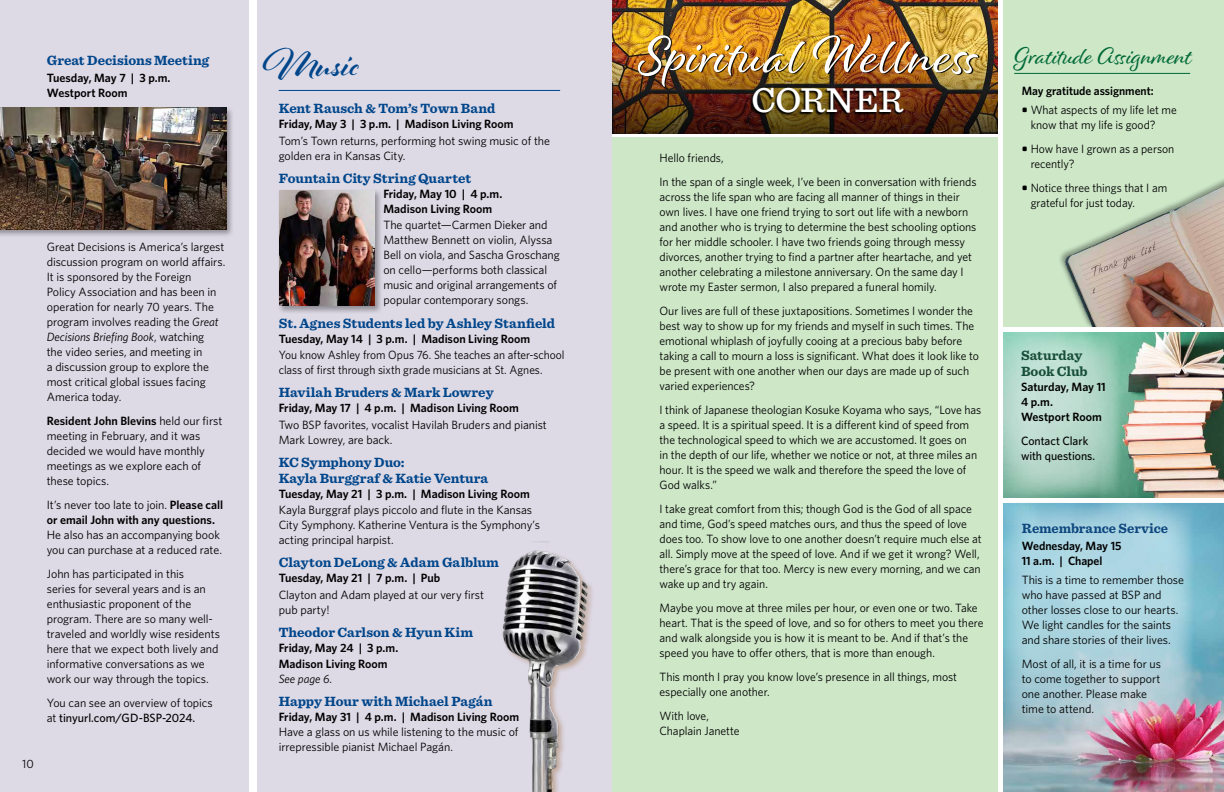
<style>
.page{position:relative;width:1224px;height:792px;background:#fff}
.page>*{position:absolute;margin:0;border:0;box-sizing:border-box;transform-origin:0 0}
.t1{font:55px "Alisha";letter-spacing:.025em;color:#fff}
.t2{font:700 42px "Al Fresco";letter-spacing:-.005em;color:#00468b}
.t3{font:500 36px "Sentinel";letter-spacing:-.005em;color:#fff}
.t4{font:25px "Alisha";color:#006937}
.t5{font:700 14px/16px "Sentinel";color:#00468b}
.t6{font:700 14px "Sentinel";color:#0d477e}
.t7{font:700 14px/16px "Sentinel";color:#174e39}
.t8{font:12px/15px "Whitney";letter-spacing:-.005em;color:#000}
.t9{font:600 12px/15px "Whitney";letter-spacing:-.005em;color:#000}
.t10{font:12px/15px "Whitney";letter-spacing:-.005em;color:#000;scale:.96 1}
.t11{font:500 12px/15px "Whitney";letter-spacing:-.005em;color:#000}
.t12{font:italic 12px "Whitney";letter-spacing:-.005em;color:#000}
.s1{font-style:italic}
.s2{font-weight:600}
.s3{font-weight:400}
.s4{font-weight:500}
.s5{font-weight:900}
</style>
<div class="page">
<div style="left:258px;top:0;width:354px;height:792px;background:#ddd9e5"></div>
<div style="left:0;top:0;width:248px;height:792px;background:#ddd9e5"></div>
<img style="left:502px;top:541px;width:90px;height:251px">
<div style="left:1004px;top:0;width:220px;height:326px;background:#cde7c7"></div>
<img style="left:612px;top:0;width:386px;height:47px">
<div style="left:612px;top:138px;width:386px;height:654px;background:#cde7c7"></div>
<img style="left:612px;top:47px;width:386px;height:87px">
<div style="left:1058px;top:173px;width:166px;height:155px;background:#000;opacity:.35"></div>
<img style="left:1060px;top:174px;width:164px;height:152px">
<hr style="left:1014px;top:73px;width:176px;height:1px;background:#006937">
<hr style="left:279px;top:90px;width:281px;height:1px;background:#00468b">
<div style="left:639px;top:34px;width:340px;height:53px;background:#000;opacity:.96"></div>
<svg style="left:750px;top:88px;width:154px;height:27px;background:#452a0e"></svg>
<div style="left:277px;top:188px;width:106px;height:126px;background:#000;opacity:.35"></div>
<img style="left:279px;top:190px;width:95px;height:116px">
<div style="left:0;top:106px;width:234px;height:132px;background:#000;opacity:.35"></div>
<img style="left:0;top:108px;width:226px;height:122px">
<img style="left:1004px;top:503px;width:220px;height:289px">
<svg style="left:1004px;top:504px;width:190px;height:225px;background:#a7cad8"></svg>
<img style="left:1004px;top:333px;width:220px;height:164px">
<svg style="left:1005px;top:335px;width:115px;height:160px;background:#aad2c3"></svg>
<p class="t5" style="left:47px;top:52px;width:164px">Great Decisions Meeting</p>
<p class="t9" style="left:47px;top:70px;width:125px">Tuesday, May 7 | 3 p.m.<br>Westport Room</p>
<p class="t8" style="left:22px;top:756px;width:13px">10</p>
<p class="t8" style="left:47px;top:239px;width:180px">Great Decisions is America’s largest discussion program on world affairs.<br>It is sponsored by the Foreign<br>Policy Association and has been in operation for nearly 70 years. The program involves reading the <span class="s1">Great<br>Decisions Briefing Book</span>, watching<br>the video series, and meeting in<br>a discussion group to explore the most critical global issues facing<br>America today.</p>
<p class="t8" style="left:47px;top:413px;width:177px"><span class="s2">Resident John Blevins</span> held our first meeting in February, and it was decided we would have monthly meetings as we explore each of these topics.</p>
<p class="t9" style="left:47px;top:497px;width:178px"><span class="s3">It’s never too late to join.</span> Please call or email John with any questions.</p>
<p class="t8" style="left:47px;top:527px;width:177px">He also has an accompanying book you can purchase at a reduced rate.</p>
<p class="t8" style="left:47px;top:566px;width:175px">John has participated in this<br>series for several years and is an enthusiastic proponent of the program. There are so many well&shy;traveled and worldly wise residents here that we expect both lively and informative conversations as we work our way through the topics.</p>
<p class="t8" style="left:47px;top:695px;width:168px">You can see an overview of topics at <span class="s4">tinyurl.com/GD-BSP-2024.</span></p>
<h2 class="t2" style="left:263px;top:36px;width:98px">Music</h2>
<p class="t5" style="left:279px;top:100px;width:218px">Kent Rausch &amp; Tom’s Town Band</p>
<p class="t9" style="left:279px;top:116px;width:236px">Friday, May 3 | 3 p.m. | Madison Living Room</p>
<p class="t8" style="left:279px;top:133px;width:273px">Tom’s Town returns, performing hot swing music of the golden era in Kansas City.</p>
<p class="t5" style="left:279px;top:170px;width:194px">Fountain City String Quartet</p>
<p class="t9" style="left:383px;top:186px;width:120px">Friday, May 10 | 4 p.m.<br>Madison Living Room</p>
<p class="t8" style="left:383px;top:217px;width:178px">The quartet—Carmen Dieker and Matthew Bennett on violin, Alyssa Bell on viola, and Sascha Groschang on cello—performs both classical music and original arrangements of popular contemporary songs.</p>
<p class="t5" style="left:279px;top:314px;width:278px">St. Agnes Students led by Ashley Stanfield</p>
<p class="t9" style="left:279px;top:331px;width:253px">Tuesday, May 14 | 3 p.m. | Madison Living Room</p>
<p class="t10" style="left:279px;top:347px;width:299px">You know Ashley from Opus 76. She teaches an after-school class of first through sixth grade musicians at St. Agnes.</p>
<p class="t5" style="left:279px;top:384px;width:216px">Havilah Bruders &amp; Mark Lowrey</p>
<p class="t9" style="left:279px;top:400px;width:242px">Friday, May 17 | 4 p.m. | Madison Living Room</p>
<p class="t8" style="left:279px;top:417px;width:270px">Two BSP favorites, vocalist Havilah Bruders and pianist<br>Mark Lowrey, are back.</p>
<p class="t5" style="left:279px;top:454px;width:211px">KC Symphony Duo:<br>Kayla Burggraf &amp; Katie Ventura</p>
<p class="t9" style="left:279px;top:486px;width:253px">Tuesday, May 21 | 3 p.m. | Madison Living Room</p>
<p class="t8" style="left:279px;top:502px;width:263px">Kayla Burggraf plays piccolo and flute in the Kansas<br>City Symphony. Katherine Ventura is the Symphony’s acting principal harpist.</p>
<p class="t5" style="left:279px;top:554px;width:222px">Clayton DeLong &amp; Adam Galblum</p>
<p class="t9" style="left:279px;top:571px;width:163px">Tuesday, May 21 | 7 p.m. | Pub</p>
<p class="t8" style="left:279px;top:587px;width:207px">Clayton and Adam played at our very first pub party!</p>
<p class="t5" style="left:279px;top:624px;width:196px">Theodor Carlson &amp; Hyun Kim</p>
<p class="t9" style="left:279px;top:640px;width:121px;line-height:16px">Friday, May 24 | 3 p.m.<br>Madison Living Room</p>
<p class="t12" style="left:279px;top:671px;width:55px">See page 6.</p>
<p class="t5" style="left:279px;top:693px;width:215px">Happy Hour with Michael Pagán</p>
<p class="t9" style="left:279px;top:709px;width:242px">Friday, May 31 | 4 p.m. | Madison Living Room</p>
<p class="t8" style="left:279px;top:724px;width:241px">Have a glass on us while listening to the music of irrepressible pianist Michael Pagán.</p>
<h1 class="t1" style="left:637px;top:22px;width:344px">Spiritual Wellness</h1>
<h3 class="t3" style="left:751px;top:72px;width:153px">CORNER</h3>
<p class="t8" style="left:660px;top:146px;width:319px;line-height:24px">Hello friends,<br>In the span of a single week, I’ve been in conversation with friends</p>
<p class="t8" style="left:660px;top:189px;width:318px">across the life span who are facing all manner of things in their own lives. I have one friend trying to sort out life with a newborn and another who is trying to determine the best schooling options for her middle schooler. I have two friends going through messy divorces, another trying to find a partner after heartache, and yet another celebrating a milestone anniversary. On the same day I wrote my Easter sermon, I also prepared a funeral homily.</p>
<p class="t8" style="left:660px;top:303px;width:321px">Our lives are full of these juxtapositions. Sometimes I wonder the best way to show up for my friends and myself in such times. The emotional whiplash of joyfully cooing at a precious baby before taking a call to mourn a loss is significant. What does it look like to be present with one another when our days are made up of such varied experiences?</p>
<p class="t8" style="left:660px;top:402px;width:323px">I think of Japanese theologian Kosuke Koyama who says, “Love has a speed. It is a spiritual speed. It is a different kind of speed from the technological speed to which we are accustomed. It goes on<br>in the depth of our life, whether we notice or not, at three miles an hour. It is the speed we walk and therefore the speed the love of God walks.”</p>
<p class="t8" style="left:660px;top:501px;width:324px">I take great comfort from this; though God is the God of all space and time, God’s speed matches ours, and thus the speed of love does too. To show love to one another doesn’t require much else at all. Simply move at the speed of love. And if we get it wrong? Well, there’s grace for that too. Mercy is new every morning, and we can wake up and try again.</p>
<p class="t8" style="left:660px;top:600px;width:326px">Maybe you move at three miles per hour, or even one or two. Take heart. That is the speed of love, and so for others to meet you there and walk alongside you is how it is meant to be. And if that’s the speed you have to offer others, that is more than enough.</p>
<p class="t8" style="left:660px;top:669px;width:299px">This month I pray you know love’s presence in all things, most especially one another.</p>
<p class="t8" style="left:660px;top:708px;width:82px">With love,<br>Chaplain Janette</p>
<h3 class="t4" style="left:1014px;top:41px;width:179px">Gratitude Assignment</h3>
<p class="t9" style="left:1022px;top:83px;width:134px">May gratitude assignment:</p>
<p class="t8" style="left:1031px;top:102px;width:148px;text-indent:-9px"><span class="s5">•</span> What aspects of my life let me know that my life is good?</p>
<p class="t8" style="left:1031px;top:141px;width:145px;text-indent:-9px"><span class="s5">•</span> How have I grown as a person recently?</p>
<p class="t8" style="left:1031px;top:180px;width:138px;text-indent:-9px"><span class="s5">•</span> Notice three things that I am grateful for just today.</p>
<p class="t7" style="left:1021px;top:346px;width:68px">Saturday<br>Book Club</p>
<p class="t9" style="left:1021px;top:379px;width:86px">Saturday, May 11<br>4 p.m.<br>Westport Room</p>
<p class="t11" style="left:1021px;top:433px;width:76px">Contact Clark with questions.</p>
<p class="t6" style="left:1022px;top:518px;width:148px">Remembrance Service</p>
<p class="t9" style="left:1022px;top:538px;width:101px">Wednesday, May 15<br>11 a.m. | Chapel</p>
<p class="t8" style="left:1022px;top:572px;width:164px">This is a time to remember those who have passed at BSP and other losses close to our hearts.<br>We light candles for the saints and share stories of their lives.</p>
<p class="t8" style="left:1022px;top:656px;width:141px">Most of all, it is a time for us to come together to support one another. Please make time to attend.</p>
</div>
